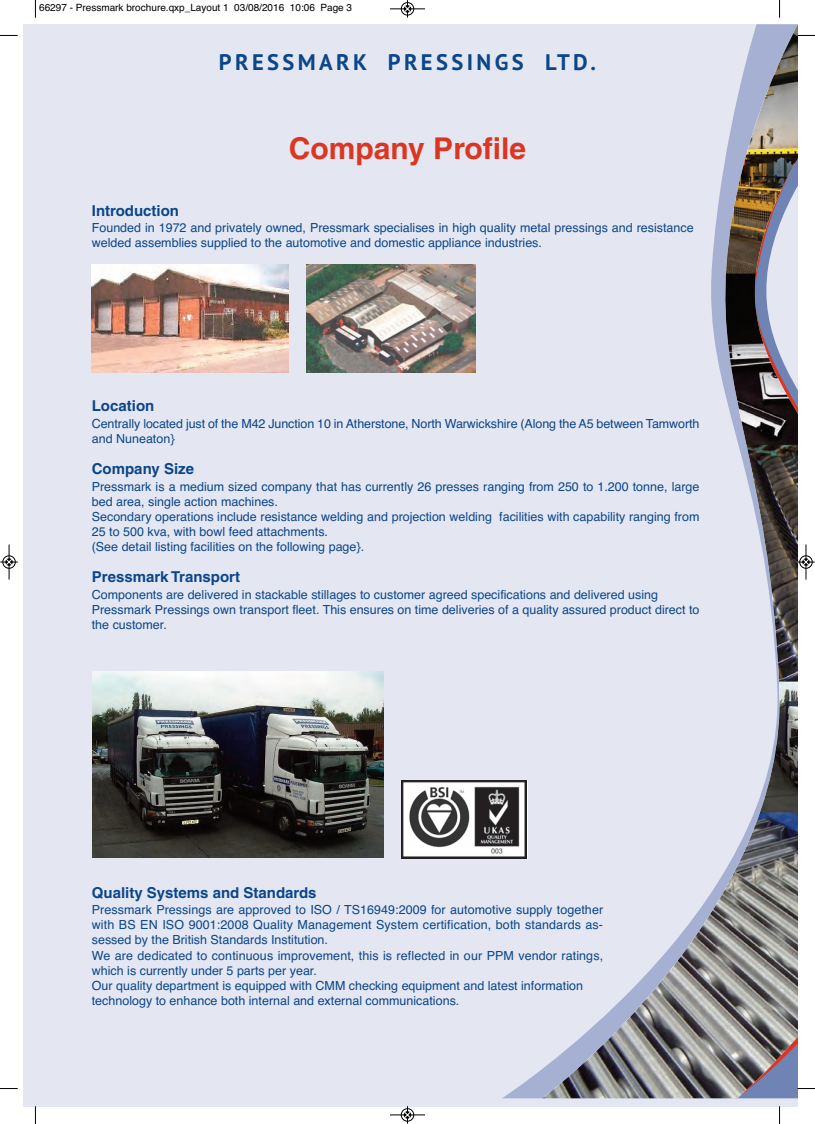
<style>
.page{position:relative;width:815px;height:1124px;background:#fff}
.page>*{position:absolute;margin:0;border:0;box-sizing:border-box;transform-origin:0 0}
.t1{font:700 30px "Helvetica";color:#db3621}
.t2{font:700 22.5px "PT Sans";letter-spacing:.15em;color:#0b468a}
.t3{font:700 15px "Helvetica";color:#0b468a}
.t4{font:12.5px/15px "Helvetica";color:#0b468a}
.t5{font:10px "Helvetica";color:#000}
</style>
<div class="page">
<div style="left:23px;top:24px;width:774px;height:1082px;background:#e4e7f1"></div>
<img style="left:401px;top:780px;width:101px;height:78px">
<img style="left:92px;top:265px;width:196px;height:107px">
<img style="left:92px;top:671px;width:292px;height:186px">
<svg style="left:502px;top:780px;width:40px;height:318px"></svg>
<img style="left:542px;top:25px;width:255px;height:1073px">
<img style="left:306px;top:265px;width:169px;height:107px">
<svg style="left:35px;top:0;width:1px;height:18px"></svg>
<svg style="left:0;top:35px;width:18px;height:1px"></svg>
<svg style="left:779px;top:0;width:1px;height:18px"></svg>
<svg style="left:797px;top:35px;width:18px;height:1px"></svg>
<svg style="left:35px;top:1106px;width:1px;height:17px"></svg>
<svg style="left:0;top:1088px;width:18px;height:1px"></svg>
<svg style="left:779px;top:1106px;width:1px;height:17px"></svg>
<svg style="left:797px;top:1087px;width:18px;height:2px"></svg>
<div style="left:401px;top:2px;width:13px;height:14px;border:1px solid #fff;border-radius:50%"></div>
<hr style="left:390px;top:9px;width:35px;height:1px;background:#000">
<div style="left:401px;top:2px;width:13px;height:13px;border:1px solid #000;border-radius:50%"></div>
<svg style="left:404px;top:0;width:7px;height:18px"></svg>
<hr style="left:390px;top:1114px;width:35px;height:1px;background:#000">
<div style="left:401px;top:1108px;width:13px;height:13px;border:1px solid #000;border-radius:50%"></div>
<svg style="left:404px;top:1106px;width:7px;height:17px"></svg>
<div style="left:2px;top:555px;width:14px;height:13px;border:1px solid #fff;border-radius:50%"></div>
<hr style="left:9px;top:544px;width:1px;height:35px;background:#000">
<div style="left:3px;top:555px;width:12px;height:13px;border:1px solid #000;border-radius:50%"></div>
<svg style="left:0;top:558px;width:18px;height:7px"></svg>
<div style="left:799px;top:555px;width:14px;height:13px;border:1px solid #fff;border-radius:50%"></div>
<hr style="left:806px;top:544px;width:1px;height:35px;background:#000">
<div style="left:800px;top:555px;width:12px;height:13px;border:1px solid #000;border-radius:50%"></div>
<svg style="left:797px;top:558px;width:18px;height:7px"></svg>
<p class="t5" style="left:39px;top:2px;width:314px">66297 - Pressmark brochure.qxp_Layout 1 03/08/2016 10:06 Page 3</p>
<h2 class="t2" style="left:219px;top:47px;width:379px">PRESSMARK PRESSINGS LTD.</h2>
<h1 class="t1" style="left:289px;top:137px;width:239px">Company Profile</h1>
<p class="t3" style="left:92px;top:205px;width:89px">Introduction</p>
<p class="t4" style="left:92px;top:220px;width:603px">Founded in 1972 and privately owned, Pressmark specialises in high quality metal pressings and resistance welded assemblies supplied to the automotive and domestic appliance industries.</p>
<p class="t3" style="left:92px;top:400px;width:64px">Location</p>
<p class="t4" style="left:92px;top:416px;width:609px">Centrally located just of the M42 Junction 10 in Atherstone, North Warwickshire (Along the A5 between Tamworth and Nuneaton}</p>
<p class="t3" style="left:92px;top:463px;width:104px">Company Size</p>
<p class="t4" style="left:92px;top:479px;width:609px">Pressmark is a medium sized company that has currently 26 presses ranging from 250 to 1.200 tonne, large bed area, single action machines.<br>Secondary operations include resistance welding and projection welding facilities with capability ranging from 25 to 500 kva, with bowl feed attachments.<br>(See detail listing facilities on the following page}.</p>
<p class="t3" style="left:92px;top:571px;width:150px">Pressmark Transport</p>
<p class="t4" style="left:92px;top:587px;width:609px">Components are delivered in stackable stillages to customer agreed specifications and delivered using<br>Pressmark Pressings own transport fleet. This ensures on time deliveries of a quality assured product direct to the customer.</p>
<p class="t3" style="left:92px;top:886px;width:226px">Quality Systems and Standards</p>
<p class="t4" style="left:92px;top:902px;width:513px">Pressmark Pressings are approved to ISO / TS16949:2009 for automotive supply together with BS EN ISO 9001:2008 Quality Management System certification, both standards as&shy;sessed by the British Standards Institution.<br>We are dedicated to continuous improvement, this is reflected in our PPM vendor ratings, which is currently under 5 parts per year.<br>Our quality department is equipped with CMM checking equipment and latest information technology to enhance both internal and external communications.</p>
</div>
